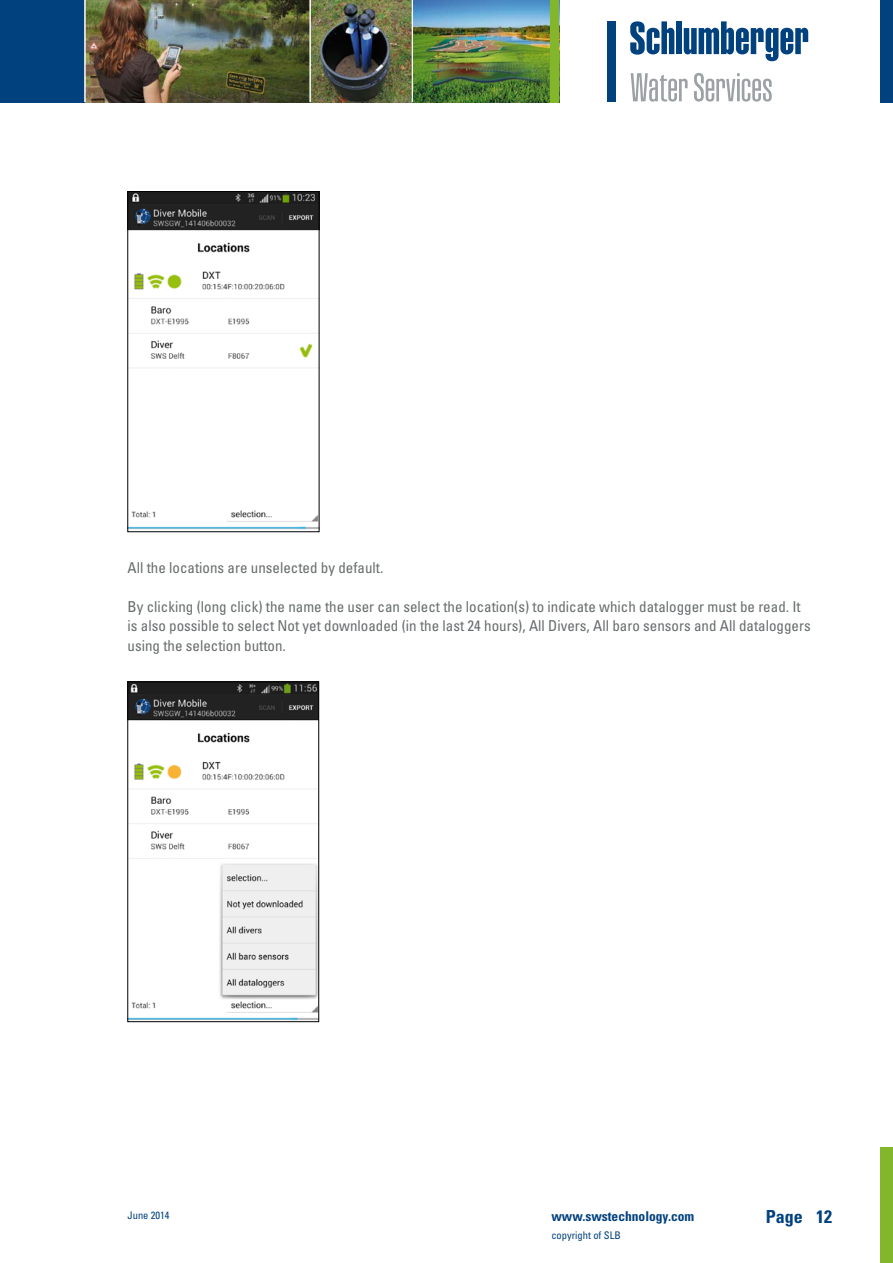
<style>
.page{position:relative;width:893px;height:1263px;background:#fff}
.page>*{position:absolute;margin:0;border:0;box-sizing:border-box;transform-origin:0 0}
.t1{font:700 condensed 18px "Univers LT Std";color:#00417e}
.t2{font:condensed 15px/19.5px "Univers LT Std";color:#686c6d}
.t3{font:700 condensed 13.5px "Univers LT Std";color:#00417e}
.t4{font:condensed 10.5px "Univers LT Std";color:#00417e}
</style>
<div class="page">
<div style="left:880px;top:1147px;width:13px;height:116px;background:#83b62b"></div>
<div style="left:0;top:0;width:85px;height:102px;background:#00417e"></div>
<img style="left:86px;top:0;width:465px;height:102px">
<div style="left:551px;top:0;width:8px;height:102px;background:#83b62b"></div>
<hr style="left:310px;top:0;width:1px;height:102px;background:#fff">
<div style="left:880px;top:0;width:13px;height:102px;background:#00417e"></div>
<hr style="left:412px;top:0;width:1px;height:102px;background:#fff">
<div style="left:676px;top:21px;width:6px;height:33px;background:#00417e"></div>
<svg style="left:684px;top:21px;width:124px;height:40px"></svg>
<svg style="left:630px;top:21px;width:44px;height:34px"></svg>
<svg style="left:631px;top:73px;width:57px;height:29px"></svg>
<svg style="left:694px;top:73px;width:78px;height:29px"></svg>
<div style="left:607px;top:21px;width:9px;height:80px;background:#00417e"></div>
<img style="left:130px;top:684px;width:187px;height:336px">
<div style="left:128px;top:682px;width:191px;height:340px;border:1px solid #000"></div>
<img style="left:130px;top:193px;width:187px;height:337px">
<div style="left:128px;top:191px;width:191px;height:341px;border:1px solid #000"></div>
<p class="t2" style="left:128px;top:557px;width:257px">All the locations are unselected by default.</p>
<p class="t2" style="left:128px;top:596px;width:685px">By clicking (long click) the name the user can select the location(s) to indicate which datalogger must be read. It is also possible to select Not yet downloaded (in the last 24 hours), All Divers, All baro sensors and All dataloggers using the selection button.</p>
<p class="t4" style="left:128px;top:1208px;width:43px">June 2014</p>
<p class="t3" style="left:551px;top:1207px;width:144px">www.swstechnology.com</p>
<p class="t1" style="left:766px;top:1205px;width:68px">Page 12</p>
<p class="t4" style="left:551px;top:1228px;width:71px">copyright of SLB</p>
</div>
